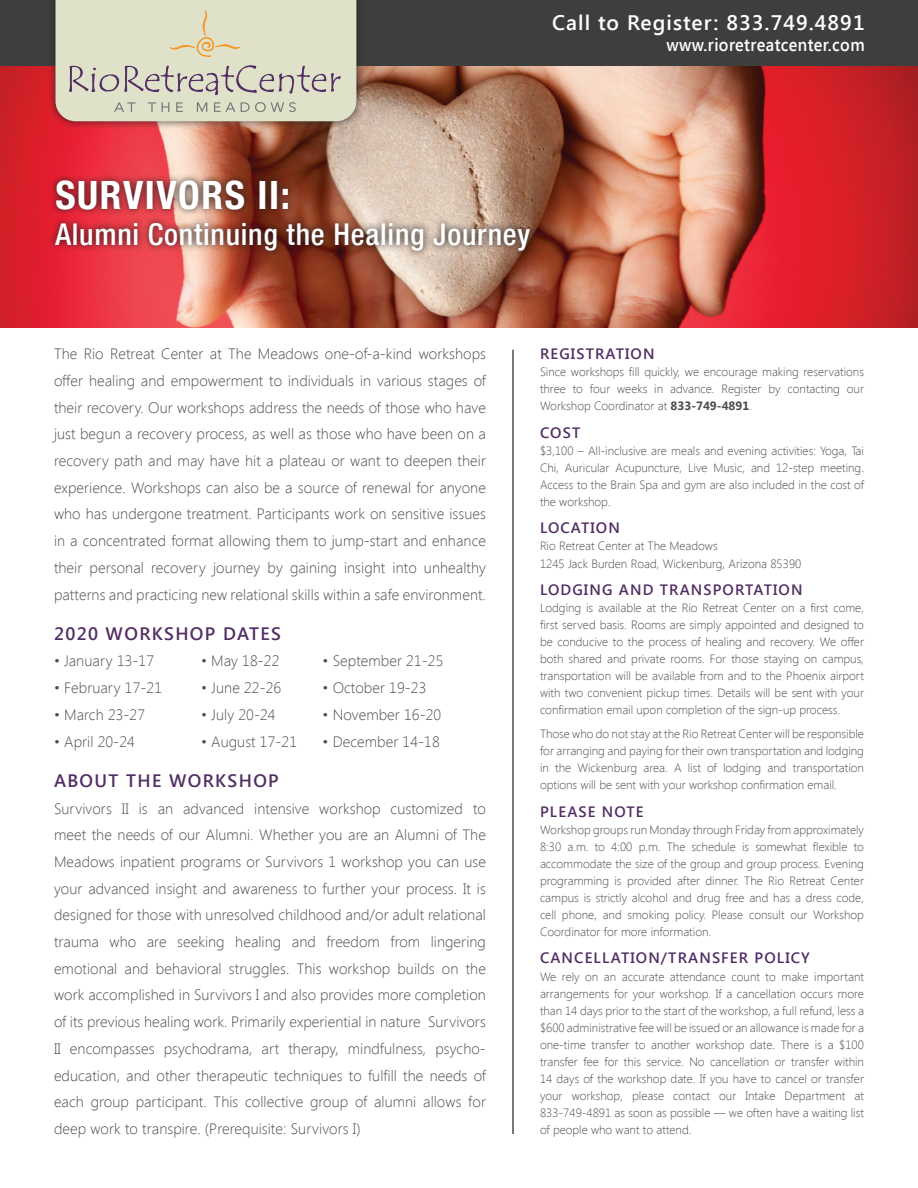
<style>
.page{position:relative;width:918px;height:1188px;background:#fff}
.page>*{position:absolute;margin:0;border:0;box-sizing:border-box;transform-origin:0 0}
.t1{font:700 condensed 39px "Helvetica Neue LT Pro";letter-spacing:.04em;color:#fff}
.t2{font:500 condensed 30px "Helvetica Neue LT Pro";letter-spacing:.025em;color:#fff}
.t3{font:600 21px "Segoe UI";letter-spacing:.05em;color:#fff}
.t4{font:600 18px "Segoe UI";letter-spacing:.075em;color:#522e64}
.t5{font:600 18px "Segoe UI";letter-spacing:.025em;color:#fff;scale:.9 1}
.t6{font:300 15px/26.7px "Segoe UI";letter-spacing:.005em;color:#4b4c4d;text-align:justify}
.t7{font:600 15px "Segoe UI";letter-spacing:.075em;color:#522e64}
.t8{font:300 12px/17.1px "Segoe UI";color:#4b4c4d;text-align:justify}
.s1{font-weight:700}
</style>
<div class="page">
<img style="left:0;top:66px;width:918px;height:261px">
<img style="left:48px;top:173px;width:489px;height:85px">
<div style="left:0;top:0;width:918px;height:66px;background:#3e3e3f"></div>
<div style="left:47px;top:0;width:318px;height:129px;background:#231f20;opacity:.75"></div>
<svg style="left:56px;top:0;width:300px;height:121px;background:#d8d8c2"></svg>
<hr style="left:512px;top:350px;width:2px;height:784px;background:#4b4c4d">
<h3 class="t3" style="left:552px;top:8px;width:314px">Call to Register: 833.749.4891</h3>
<h3 class="t5" style="left:666px;top:32px;width:222px">www.rioretreatcenter.com</h3>
<h1 class="t1" style="left:56px;top:172px;width:236px">SURVIVORS II:</h1>
<h2 class="t2" style="left:56px;top:216px;width:476px">Alumni Continuing the Healing Journey</h2>
<p class="t6" style="left:54px;top:340px;width:433px">The Rio Retreat Center at The Meadows one-of-a-kind workshops offer healing and empowerment to individuals in various stages of their recovery. Our workshops address the needs of those who have just begun a recovery process, as well as those who have been on a recovery path and may have hit a plateau or want to deepen their experience. Workshops can also be a source of renewal for anyone who has undergone treatment. Participants work on sensitive issues in a concentrated format allowing them to jump-start and enhance their personal recovery journey by gaining insight into unhealthy patterns and practicing new relational skills within a safe environment.</p>
<h3 class="t4" style="left:54px;top:621px;width:228px">2020 WORKSHOP DATES</h3>
<p class="t6" style="left:54px;top:647px;width:102px">• January 13-17</p>
<p class="t6" style="left:201px;top:647px;width:80px">• May 18-22</p>
<p class="t6" style="left:323px;top:647px;width:122px">• September 21-25</p>
<p class="t6" style="left:54px;top:674px;width:110px">• February 17-21</p>
<p class="t6" style="left:201px;top:674px;width:82px">• June 22-26</p>
<p class="t6" style="left:323px;top:674px;width:105px">• October 19-23</p>
<p class="t6" style="left:54px;top:701px;width:93px">• March 23-27</p>
<p class="t6" style="left:201px;top:701px;width:76px">• July 20-24</p>
<p class="t6" style="left:323px;top:701px;width:120px">• November 16-20</p>
<p class="t6" style="left:54px;top:727px;width:82px">• April 20-24</p>
<p class="t6" style="left:201px;top:727px;width:98px">• August 17-21</p>
<p class="t6" style="left:323px;top:727px;width:119px">• December 14-18</p>
<h3 class="t4" style="left:54px;top:768px;width:226px">ABOUT THE WORKSHOP</h3>
<p class="t6" style="left:54px;top:794px;width:433px">Survivors II is an advanced intensive workshop customized to meet the needs of our Alumni. Whether you are an Alumni of The Meadows inpatient programs or Survivors 1 workshop you can use your advanced insight and awareness to further your process. It is designed for those with unresolved childhood and/or adult relational trauma who are seeking healing and freedom from lingering emotional and behavioral struggles. This workshop builds on the work accomplished in Survivors I and also provides more completion of its previous healing work. Primarily experiential in nature Survivors II encompasses psychodrama, art therapy, mindfulness, psycho&shy;education, and other therapeutic techniques to fulfill the needs of each group participant. This collective group of alumni allows for deep work to transpire. (Prerequisite: Survivors I)</p>
<p class="t7" style="left:540px;top:343px;width:116px">REGISTRATION</p>
<p class="t8" style="left:540px;top:363px;width:325px">Since workshops fill quickly, we encourage making reservations three to four weeks in advance. Register by contacting our Workshop Coordinator at <span class="s1">833-749-4891</span>.</p>
<p class="t7" style="left:540px;top:422px;width:42px">COST</p>
<p class="t8" style="left:540px;top:442px;width:326px">$3,100 – All-inclusive are meals and evening activities: Yoga, Tai Chi, Auricular Acupuncture, Live Music, and 12-step meeting.<br>Access to the Brain Spa and gym are also included in the cost of the workshop.</p>
<p class="t7" style="left:540px;top:518px;width:81px">LOCATION</p>
<p class="t8" style="left:540px;top:537px;width:263px">Rio Retreat Center at The Meadows<br>1245 Jack Burden Road, Wickenburg, Arizona 85390</p>
<p class="t7" style="left:540px;top:579px;width:264px">LODGING AND TRANSPORTATION</p>
<p class="t8" style="left:540px;top:599px;width:326px">Lodging is available at the Rio Retreat Center on a first come, first served basis. Rooms are simply appointed and designed to be conducive to the process of healing and recovery. We offer both shared and private rooms. For those staying on campus, transportation will be available from and to the Phoenix airport with two convenient pickup times. Details will be sent with your confirmation email upon completion of the sign-up process.</p>
<p class="t8" style="left:540px;top:725px;width:325px">Those who do not stay at the Rio Retreat Center will be responsible for arranging and paying for their own transportation and lodging in the Wickenburg area. A list of lodging and transportation options will be sent with your workshop confirmation email.</p>
<p class="t7" style="left:540px;top:801px;width:105px">PLEASE NOTE</p>
<p class="t8" style="left:540px;top:821px;width:325px">Workshop groups run Monday through Friday from approximately 8:30 a.m. to 4:00 p.m. The schedule is somewhat flexible to accommodate the size of the group and group process. Evening programming is provided after dinner. The Rio Retreat Center campus is strictly alcohol and drug free and has a dress code, cell phone, and smoking policy. Please consult our Workshop Coordinator for more information.</p>
<p class="t7" style="left:540px;top:948px;width:271px">CANCELLATION/TRANSFER POLICY</p>
<p class="t8" style="left:540px;top:967px;width:326px">We rely on an accurate attendance count to make important arrangements for your workshop. If a cancellation occurs more than 14 days prior to the start of the workshop, a full refund, less a $600 administrative fee will be issued or an allowance is made for a one-time transfer to another workshop date. There is a $100 transfer fee for this service. No cancellation or transfer within 14 days of the workshop date. If you have to cancel or transfer your workshop, please contact our Intake Department at 833-749-4891 as soon as possible — we often have a waiting list of people who want to attend.</p>
</div>
